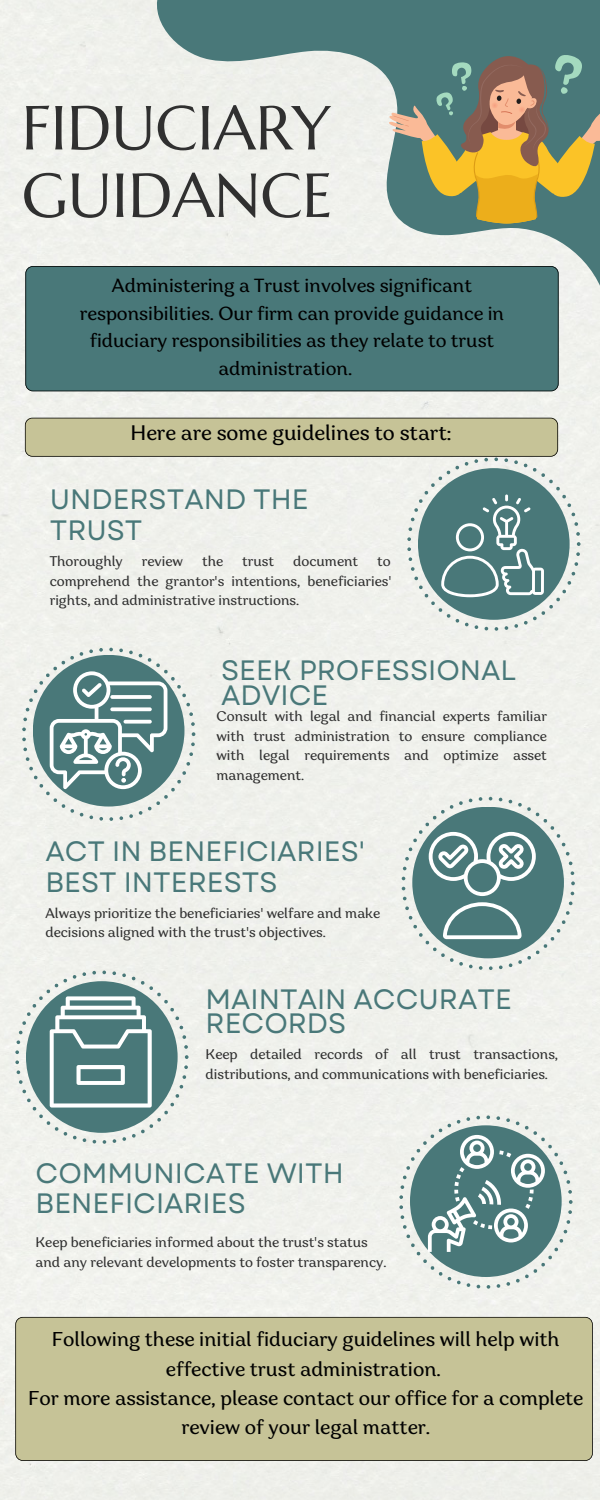
<style>
.page{position:relative;width:600px;height:1500px;background:#fff}
.page>*{position:absolute;margin:0;border:0;box-sizing:border-box;transform-origin:0 0}
.t1{font:62px/67.5px "Marcellus";color:#303030}
.t2{font:28px/30.8px "Garet";color:#497879}
.t3{font:21px "Garbata";color:#000}
.t4{font:20px/29.2px "Garbata";color:#000;text-align:center}
.t5{font:19px "Garbata";color:#000}
.t6{font:14px/19.5px "Garbata";color:#303030}
</style>
<div class="page">
<svg style="left:146px;top:0;width:454px;height:303px;background:#bdccc9"></svg>
<div style="left:25px;top:266px;width:534px;height:125px;background:#497879"></div>
<svg style="left:389px;top:46px;width:211px;height:177px;background:#8a8d64"></svg>
<svg style="left:22px;top:648px;width:173px;height:173px;background:#9eb6b5"></svg>
<svg style="left:402px;top:797px;width:173px;height:173px;background:#98b1b0"></svg>
<svg style="left:15px;top:971px;width:174px;height:173px;background:#9ab3b2"></svg>
<svg style="left:399px;top:1115px;width:174px;height:174px;background:#9ab3b1"></svg>
<svg style="left:25px;top:418px;width:556px;height:213px;background:#cfd6cc"></svg>
<div style="left:15px;top:1317px;width:578px;height:144px;background:#c6c397"></div>
<p class="t1" style="left:22px;top:94px;width:312px">FIDUCIARY<br>GUIDANCE</p>
<p class="t5" style="left:112px;top:279px;width:362px">Administering a Trust involves significant</p>
<p class="t5" style="left:80px;top:306px;width:426px">responsibilities. Our firm can provide guidance in</p>
<p class="t5" style="left:90px;top:334px;width:406px">fiduciary responsibilities as they relate to trust</p>
<p class="t5" style="left:218px;top:362px;width:135px">administration.</p>
<p class="t3" style="left:130px;top:425px;width:322px">Here are some guidelines to start:</p>
<p class="t2" style="left:50px;top:484px;width:261px">UNDERSTAND THE<br>TRUST</p>
<p class="t6" style="left:50px;top:553px;width:75px">Thoroughly</p>
<p class="t6" style="left:142px;top:553px;width:43px">review</p>
<p class="t6" style="left:202px;top:553px;width:23px">the</p>
<p class="t6" style="left:242px;top:553px;width:33px">trust</p>
<p class="t6" style="left:293px;top:553px;width:67px">document</p>
<p class="t6" style="left:50px;top:553px;width:343px;text-align:justify;text-indent:328px">to comprehend the grantor's intentions, beneficiaries' rights, and administrative instructions.</p>
<p class="t2" style="left:221px;top:658px;width:297px;line-height:24.8px">SEEK PROFESSIONAL<br>ADVICE</p>
<p class="t6" style="left:216px;top:708px;width:332px;text-align:justify">Consult with legal and financial experts familiar with trust administration to ensure compliance with legal requirements and optimize asset management.</p>
<p class="t2" style="left:45px;top:836px;width:321px">ACT IN BENEFICIARIES'<br>BEST INTERESTS</p>
<p class="t6" style="left:45px;top:905px;width:336px">Always prioritize the beneficiaries' welfare and make decisions aligned with the trust's objectives.</p>
<p class="t2" style="left:206px;top:986px;width:308px;line-height:24.8px">MAINTAIN ACCURATE<br>RECORDS</p>
<p class="t6" style="left:206px;top:1046px;width:354px">Keep detailed records of all trust transactions, distributions, and communications with beneficiaries.</p>
<p class="t2" style="left:36px;top:1158px;width:310px">COMMUNICATE WITH<br>BENEFICIARIES</p>
<p class="t6" style="left:36px;top:1234px;width:352px">Keep beneficiaries informed about the trust's status and any relevant developments to foster transparency.</p>
<p class="t4" style="left:52px;top:1327px;width:509px">Following these initial fiduciary guidelines will help with effective trust administration.</p>
<p class="t4" style="left:28px;top:1386px;width:557px">For more assistance, please contact our office for a complete review of your legal matter.</p>
</div>
